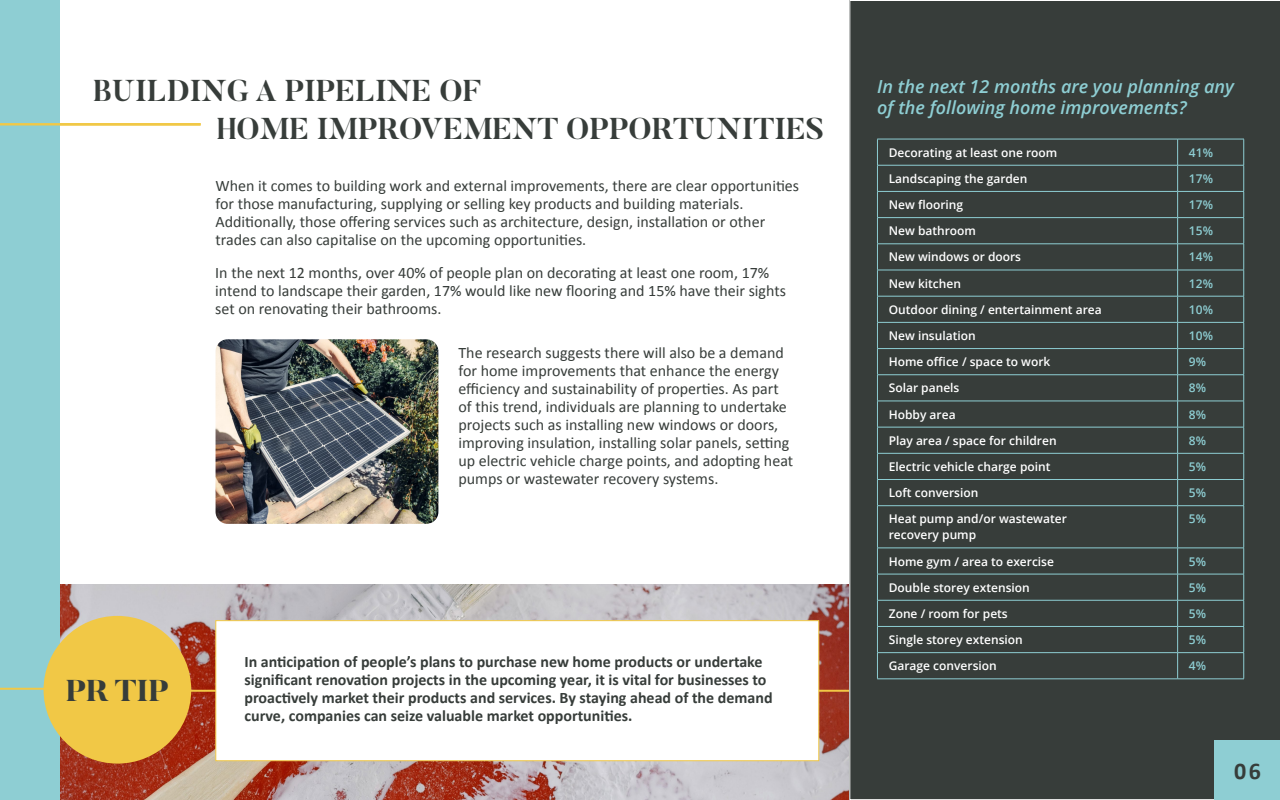
<style>
.page{position:relative;width:1280px;height:800px;background:#fff}
.page>*{position:absolute;margin:0;border:0;box-sizing:border-box;transform-origin:0 0}
.t1{font:700 30px/38px "Butler";color:#373d3a}
.t2{font:800 30px "Butler";color:#373d3a}
.t3{font:700 24px "Calibri";color:#373d3a}
.t4{font:italic 600 18px/21px "Open Sans";color:#8eced3}
.t5{font:16px/18px "Calibri";color:#373d3a}
.t6{font:700 16px/18px "Calibri";color:#373d3a}
.t7{font:600 12px/16px "Open Sans";color:#fff}
.t8{font:600 12px "Open Sans";color:#8eced3}
</style>
<div class="page">
<img style="left:60px;top:585px;width:789px;height:215px">
<hr style="left:41px;top:690px;width:817px;height:2px;background:#f1c846">
<div style="left:215px;top:620px;width:604px;height:141px;background:#fff;border:1px solid #f1c846"></div>
<div style="left:849px;top:0;width:431px;height:800px;background:#373d3a"></div>
<div style="left:0;top:0;width:60px;height:800px;background:#8eced3"></div>
<hr style="left:0;top:123px;width:201px;height:3px;background:#f1c846">
<hr style="left:877px;top:139px;width:301px;height:1px;background:#8eced3">
<hr style="left:1178px;top:139px;width:66px;height:1px;background:#8eced3">
<hr style="left:877px;top:165px;width:301px;height:1px;background:#8eced3">
<hr style="left:1178px;top:165px;width:66px;height:1px;background:#8eced3">
<hr style="left:877px;top:191px;width:301px;height:1px;background:#8eced3">
<hr style="left:1178px;top:191px;width:66px;height:1px;background:#8eced3">
<hr style="left:877px;top:217px;width:301px;height:1px;background:#8eced3">
<hr style="left:1178px;top:217px;width:66px;height:1px;background:#8eced3">
<hr style="left:877px;top:244px;width:301px;height:1px;background:#8eced3">
<hr style="left:1178px;top:244px;width:66px;height:1px;background:#8eced3">
<hr style="left:877px;top:270px;width:301px;height:1px;background:#8eced3">
<hr style="left:1178px;top:270px;width:66px;height:1px;background:#8eced3">
<hr style="left:877px;top:296px;width:301px;height:1px;background:#8eced3">
<hr style="left:1178px;top:296px;width:66px;height:1px;background:#8eced3">
<hr style="left:877px;top:322px;width:301px;height:1px;background:#8eced3">
<hr style="left:1178px;top:322px;width:66px;height:1px;background:#8eced3">
<hr style="left:877px;top:348px;width:301px;height:1px;background:#8eced3">
<hr style="left:1178px;top:348px;width:66px;height:1px;background:#8eced3">
<hr style="left:877px;top:375px;width:301px;height:1px;background:#8eced3">
<hr style="left:1178px;top:375px;width:66px;height:1px;background:#8eced3">
<hr style="left:877px;top:401px;width:301px;height:1px;background:#8eced3">
<hr style="left:1178px;top:401px;width:66px;height:1px;background:#8eced3">
<hr style="left:877px;top:427px;width:301px;height:1px;background:#8eced3">
<hr style="left:1178px;top:427px;width:66px;height:1px;background:#8eced3">
<hr style="left:877px;top:453px;width:301px;height:1px;background:#8eced3">
<hr style="left:1178px;top:453px;width:66px;height:1px;background:#8eced3">
<hr style="left:877px;top:479px;width:301px;height:1px;background:#8eced3">
<svg style="left:877px;top:139px;width:1px;height:366px"></svg>
<hr style="left:1178px;top:479px;width:66px;height:1px;background:#8eced3">
<svg style="left:1177px;top:139px;width:1px;height:366px"></svg>
<svg style="left:1244px;top:139px;width:1px;height:366px"></svg>
<hr style="left:877px;top:505px;width:301px;height:1px;background:#8eced3">
<hr style="left:877px;top:506px;width:1px;height:42px;background:#8eced3">
<hr style="left:1178px;top:505px;width:66px;height:1px;background:#8eced3">
<hr style="left:1177px;top:506px;width:1px;height:42px;background:#8eced3">
<hr style="left:1244px;top:506px;width:1px;height:42px;background:#8eced3">
<hr style="left:877px;top:548px;width:301px;height:1px;background:#8eced3">
<hr style="left:1178px;top:548px;width:66px;height:1px;background:#8eced3">
<hr style="left:877px;top:574px;width:301px;height:1px;background:#8eced3">
<hr style="left:1178px;top:574px;width:66px;height:1px;background:#8eced3">
<hr style="left:877px;top:600px;width:301px;height:1px;background:#8eced3">
<hr style="left:1178px;top:600px;width:66px;height:1px;background:#8eced3">
<hr style="left:877px;top:626px;width:301px;height:1px;background:#8eced3">
<hr style="left:1178px;top:626px;width:66px;height:1px;background:#8eced3">
<hr style="left:877px;top:652px;width:301px;height:1px;background:#8eced3">
<svg style="left:877px;top:548px;width:1px;height:131px"></svg>
<hr style="left:1178px;top:652px;width:66px;height:1px;background:#8eced3">
<svg style="left:1177px;top:548px;width:1px;height:131px"></svg>
<svg style="left:1244px;top:548px;width:1px;height:131px"></svg>
<hr style="left:877px;top:679px;width:301px;height:1px;background:#8eced3">
<hr style="left:1178px;top:679px;width:66px;height:1px;background:#8eced3">
<div style="left:44px;top:616px;width:147px;height:148px;background:#f1c846;border-radius:50%"></div>
<hr style="left:0;top:688px;width:48px;height:2px;background:#f1c846">
<div style="left:1215px;top:740px;width:65px;height:60px;background:#8eced3"></div>
<img style="left:216px;top:339px;width:222px;height:185px">
<h1 class="t1" style="left:217px;top:72px;width:609px;text-indent:-124px">BUILDING A PIPELINE OF<br>HOME IMPROVEMENT OPPORTUNITIES</h1>
<p class="t5" style="left:216px;top:176px;width:585px">When it comes to building work and external improvements, there are clear opportunities for those manufacturing, supplying or selling key products and building materials.<br>Additionally, those offering services such as architecture, design, installation or other trades can also capitalise on the upcoming opportunities.</p>
<p class="t5" style="left:215px;top:263px;width:572px">In the next 12 months, over 40% of people plan on decorating at least one room, 17% intend to landscape their garden, 17% would like new flooring and 15% have their sights set on renovating their bathrooms.</p>
<h1 class="t2" style="left:66px;top:671px;width:104px">PR TIP</h1>
<p class="t5" style="left:459px;top:343px;width:336px">The research suggests there will also be a demand for home improvements that enhance the energy efficiency and sustainability of properties. As part of this trend, individuals are planning to undertake projects such as installing new windows or doors, improving insulation, installing solar panels, setting up electric vehicle charge points, and adopting heat pumps or wastewater recovery systems.</p>
<p class="t6" style="left:244px;top:652px;width:530px">In anticipation of people’s plans to purchase new home products or undertake significant renovation projects in the upcoming year, it is vital for businesses to proactively market their products and services. By staying ahead of the demand curve, companies can seize valuable market opportunities.</p>
<p class="t4" style="left:877px;top:75px;width:358px">In the next 12 months are you planning any of the following home improvements?</p>
<p class="t7" style="left:889px;top:144px;width:170px">Decorating at least one room</p>
<p class="t8" style="left:1189px;top:144px;width:26px">41%</p>
<p class="t7" style="left:889px;top:170px;width:140px">Landscaping the garden</p>
<p class="t8" style="left:1189px;top:170px;width:26px">17%</p>
<p class="t7" style="left:889px;top:196px;width:76px">New flooring</p>
<p class="t8" style="left:1189px;top:197px;width:26px">17%</p>
<p class="t7" style="left:889px;top:223px;width:89px">New bathroom</p>
<p class="t8" style="left:1189px;top:223px;width:26px">15%</p>
<p class="t7" style="left:889px;top:249px;width:134px">New windows or doors</p>
<p class="t8" style="left:1189px;top:249px;width:26px">14%</p>
<p class="t7" style="left:889px;top:275px;width:74px">New kitchen</p>
<p class="t8" style="left:1189px;top:275px;width:26px">12%</p>
<p class="t7" style="left:889px;top:301px;width:215px">Outdoor dining / entertainment area</p>
<p class="t8" style="left:1189px;top:301px;width:26px">10%</p>
<p class="t7" style="left:889px;top:327px;width:88px">New insulation</p>
<p class="t8" style="left:1189px;top:327px;width:26px">10%</p>
<p class="t7" style="left:889px;top:354px;width:163px">Home office / space to work</p>
<p class="t8" style="left:1189px;top:354px;width:19px">9%</p>
<p class="t7" style="left:889px;top:380px;width:72px">Solar panels</p>
<p class="t8" style="left:1189px;top:380px;width:19px">8%</p>
<p class="t7" style="left:889px;top:406px;width:68px">Hobby area</p>
<p class="t8" style="left:1189px;top:406px;width:19px">8%</p>
<p class="t7" style="left:889px;top:432px;width:169px">Play area / space for children</p>
<p class="t8" style="left:1189px;top:432px;width:19px">8%</p>
<p class="t7" style="left:889px;top:458px;width:163px">Electric vehicle charge point</p>
<p class="t8" style="left:1189px;top:458px;width:19px">5%</p>
<p class="t7" style="left:889px;top:485px;width:91px">Loft conversion</p>
<p class="t8" style="left:1189px;top:485px;width:19px">5%</p>
<p class="t7" style="left:889px;top:511px;width:180px">Heat pump and/or wastewater recovery pump</p>
<p class="t8" style="left:1189px;top:511px;width:19px">5%</p>
<p class="t7" style="left:889px;top:553px;width:167px">Home gym / area to exercise</p>
<p class="t8" style="left:1189px;top:553px;width:19px">5%</p>
<p class="t7" style="left:889px;top:579px;width:143px">Double storey extension</p>
<p class="t8" style="left:1189px;top:579px;width:19px">5%</p>
<p class="t7" style="left:889px;top:605px;width:121px">Zone / room for pets</p>
<p class="t8" style="left:1189px;top:605px;width:19px">5%</p>
<p class="t7" style="left:889px;top:631px;width:136px">Single storey extension</p>
<p class="t8" style="left:1189px;top:631px;width:19px">5%</p>
<p class="t7" style="left:889px;top:658px;width:110px">Garage conversion</p>
<p class="t8" style="left:1189px;top:658px;width:19px">4%</p>
<h2 class="t3" style="left:1234px;top:754px;width:28px">06</h2>
</div>
